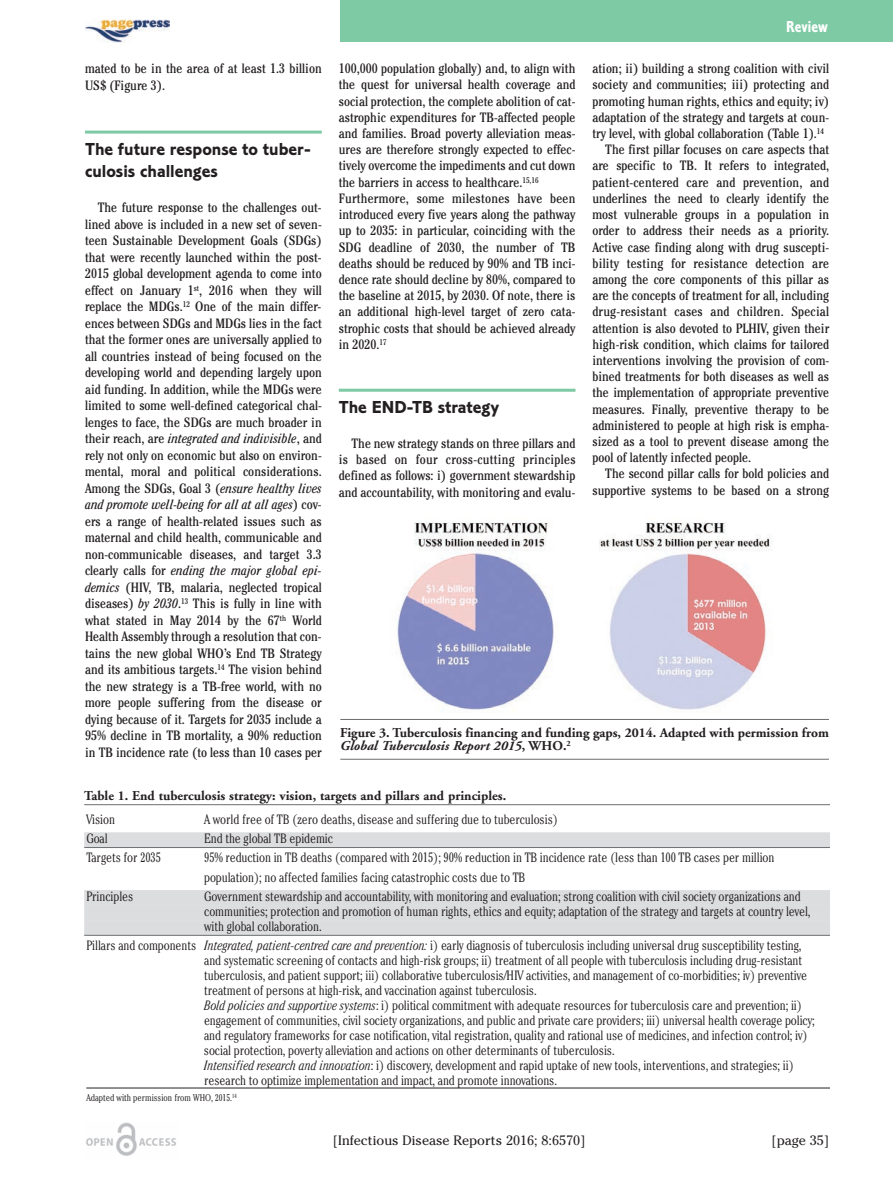
<style>
.page{position:relative;width:893px;height:1191px;background:#fff}
.page>*{position:absolute;margin:0;border:0;box-sizing:border-box;transform-origin:0 0}
.t1{font:18px/21.9px "Corinthian Bold Plain";color:#231f20}
.t2{font:16.5px "Corinthian Bold Condensed Plain";color:#fff}
.t3{font:condensed 13.5px/16.5px "Cheltenham";color:#231f20}
.t4{font:300 condensed 13.5px/15px "Cheltenham";letter-spacing:-.01em;color:#231f20}
.t5{font:700 13.5px/13.5px "Adobe Garamond";color:#231f20}
.t6{font:13.5px "Cheltenham";color:#231f20}
.t7{font:300 condensed 9.75px "Cheltenham";color:#231f20}
.s1{font-style:italic}
</style>
<div class="page">
<hr style="left:85px;top:131px;width:237px;height:3px;background:#7dcaa4">
<hr style="left:339px;top:389px;width:236px;height:3px;background:#7dcaa4">
<div style="left:340px;top:0;width:553px;height:42px;background:#7dcaa4"></div>
<img style="left:86px;top:1123px;width:90px;height:33px">
<img style="left:85px;top:19px;width:85px;height:24px">
<hr style="left:84px;top:804px;width:746px;height:1px;background:#6c6d70">
<div style="left:84px;top:832px;width:746px;height:15px;background:#dcdddf"></div>
<hr style="left:84px;top:847px;width:746px;height:1px;background:#6c6d70">
<div style="left:84px;top:890px;width:746px;height:15px;background:#dcdddf"></div>
<div style="left:84px;top:905px;width:746px;height:15px;background:#dcdddf"></div>
<div style="left:84px;top:920px;width:746px;height:15px;background:#dcdddf"></div>
<hr style="left:84px;top:935px;width:746px;height:1px;background:#6c6d70">
<hr style="left:86px;top:1087px;width:744px;height:1px;background:#231f20">
<hr style="left:340px;top:719px;width:489px;height:1px;background:#6c6d70">
<hr style="left:340px;top:759px;width:489px;height:1px;background:#6c6d70">
<img style="left:397px;top:522px;width:375px;height:188px">
<p class="t3" style="left:85px;top:62px;width:238px">mated to be in the area of at least 1.3 billion<br>US$ (Figure 3).</p>
<h1 class="t1" style="left:85px;top:140px;width:227px">The future response to tuber&shy;culosis challenges</h1>
<p class="t3" style="left:85px;top:201px;width:238px;text-align:justify;text-indent:13px">The future response to the challenges out&shy;lined above is included in a new set of seven&shy;teen Sustainable Development Goals (SDGs) that were recently launched within the post-2015 global development agenda to come into effect on January 1<sup>st</sup>, 2016 when they will replace the MDGs.<sup>12</sup> One of the main differ&shy;ences between SDGs and MDGs lies in the fact that the former ones are universally applied to all countries instead of being focused on the developing world and depending largely upon aid funding. In addition, while the MDGs were limited to some well-defined categorical chal&shy;lenges to face, the SDGs are much broader in their reach, are <span class="s1">integrated and indivisible</span>, and rely not only on economic but also on environ&shy;mental, moral and political considerations.<br>Among the SDGs, Goal 3 (<span class="s1">ensure healthy lives and promote well-being for all at all ages</span>) cov&shy;ers a range of health-related issues such as maternal and child health, communicable and non-communicable diseases, and target 3.3 clearly calls for <span class="s1">ending the major global epi&shy;demics</span> (HIV, TB, malaria, neglected tropical diseases) <span class="s1">by 2030</span>.<sup>13</sup> This is fully in line with what stated in May 2014 by the 67<sup>th</sup> World Health Assembly through a resolution that con&shy;tains the new global WHO’s End TB Strategy and its ambitious targets.<sup>14</sup> The vision behind the new strategy is a TB-free world, with no more people suffering from the disease or dying because of it. Targets for 2035 include a 95% decline in TB mortality, a 90% reduction in TB incidence rate (to less than 10 cases per</p>
<p class="t3" style="left:339px;top:62px;width:238px">100,000 population globally) and, to align with the quest for universal health coverage and social protection, the complete abolition of cat&shy;astrophic expenditures for TB-affected people and families. Broad poverty alleviation meas&shy;ures are therefore strongly expected to effec&shy;tively overcome the impediments and cut down the barriers in access to healthcare.<sup>15,16<br></sup>Furthermore, some milestones have been introduced every five years along the pathway up to 2035: in particular, coinciding with the SDG deadline of 2030, the number of TB deaths should be reduced by 90% and TB inci&shy;dence rate should decline by 80%, compared to the baseline at 2015, by 2030. Of note, there is an additional high-level target of zero cata&shy;strophic costs that should be achieved already in 2020.<sup>17</sup></p>
<h1 class="t1" style="left:339px;top:398px;width:162px">The END-TB strategy</h1>
<p class="t3" style="left:339px;top:436px;width:238px;text-align:justify;text-indent:13px">The new strategy stands on three pillars and is based on four cross-cutting principles defined as follows: i) government stewardship and accountability, with monitoring and evalu-</p>
<p class="t2" style="left:786px;top:21px;width:43px">Review</p>
<p class="t3" style="left:592px;top:62px;width:238px">ation; ii) building a strong coalition with civil</p>
<p class="t3" style="left:592px;top:78px;width:238px">society and communities; iii) protecting and</p>
<p class="t3" style="left:592px;top:94px;width:238px">promoting human rights, ethics and equity; iv)</p>
<p class="t3" style="left:592px;top:110px;width:238px">adaptation of the strategy and targets at coun-</p>
<p class="t3" style="left:592px;top:126px;width:233px">try level, with global collaboration (Table 1).<sup>14</sup></p>
<p class="t3" style="left:605px;top:143px;width:225px">The first pillar focuses on care aspects that</p>
<p class="t3" style="left:592px;top:159px;width:238px">are specific to TB. It refers to integrated,</p>
<p class="t3" style="left:592px;top:175px;width:238px">patient-centered care and prevention, and</p>
<p class="t3" style="left:592px;top:191px;width:238px">underlines the need to clearly identify the</p>
<p class="t3" style="left:592px;top:207px;width:238px">most vulnerable groups in a population in</p>
<p class="t3" style="left:592px;top:224px;width:238px">order to address their needs as a priority.</p>
<p class="t3" style="left:592px;top:240px;width:238px">Active case finding along with drug suscepti-</p>
<p class="t3" style="left:592px;top:256px;width:238px">bility testing for resistance detection are</p>
<p class="t3" style="left:592px;top:272px;width:238px">among the core components of this pillar as</p>
<p class="t3" style="left:592px;top:288px;width:238px">are the concepts of treatment for all, including</p>
<p class="t3" style="left:592px;top:305px;width:238px">drug-resistant cases and children. Special</p>
<p class="t3" style="left:592px;top:321px;width:238px">attention is also devoted to PLHIV, given their</p>
<p class="t3" style="left:592px;top:337px;width:238px">high-risk condition, which claims for tailored</p>
<p class="t3" style="left:592px;top:353px;width:238px">interventions involving the provision of com-</p>
<p class="t3" style="left:592px;top:369px;width:238px">bined treatments for both diseases as well as</p>
<p class="t3" style="left:592px;top:386px;width:238px">the implementation of appropriate preventive</p>
<p class="t3" style="left:592px;top:402px;width:238px">measures. Finally, preventive therapy to be</p>
<p class="t3" style="left:592px;top:418px;width:238px">administered to people at high risk is empha-</p>
<p class="t3" style="left:592px;top:434px;width:238px">sized as a tool to prevent disease among the</p>
<p class="t3" style="left:592px;top:450px;width:160px">pool of latently infected people.</p>
<p class="t3" style="left:605px;top:467px;width:225px">The second pillar calls for bold policies and</p>
<p class="t3" style="left:592px;top:483px;width:238px">supportive systems to be based on a strong</p>
<p class="t5" style="left:340px;top:727px;width:490px">Figure 3. Tuberculosis financing and funding gaps, 2014. Adapted with permission from<br><span class="s1">Global Tuberculosis Report 2015</span>, WHO.<sup>2</sup></p>
<p class="t5" style="left:84px;top:790px;width:424px">Table 1. End tuberculosis strategy: vision, targets and pillars and principles.</p>
<p class="t4" style="left:86px;top:813px;width:30px">Vision</p>
<p class="t4" style="left:204px;top:813px;width:355px">A world free of TB (zero deaths, disease and suffering due to tuberculosis)</p>
<p class="t4" style="left:86px;top:832px;width:23px">Goal</p>
<p class="t4" style="left:204px;top:832px;width:130px">End the global TB epidemic</p>
<p class="t4" style="left:86px;top:851px;width:76px">Targets for 2035</p>
<p class="t4" style="left:204px;top:849px;width:572px;line-height:19.2px">95% reduction in TB deaths (compared with 2015); 90% reduction in TB incidence rate (less than 100 TB cases per million population); no affected families facing catastrophic costs due to TB</p>
<p class="t4" style="left:86px;top:890px;width:48px">Principles</p>
<p class="t4" style="left:204px;top:890px;width:608px">Government stewardship and accountability, with monitoring and evaluation; strong coalition with civil society organizations and communities; protection and promotion of human rights, ethics and equity; adaptation of the strategy and targets at country level, with global collaboration.</p>
<p class="t4" style="left:204px;top:939px;width:612px;text-indent:-118px">Pillars and components <span class="s1">Integrated, patient-centred care and prevention:</span> i) early diagnosis of tuberculosis including universal drug susceptibility testing, and systematic screening of contacts and high-risk groups; ii) treatment of all people with tuberculosis including drug-resistant tuberculosis, and patient support; iii) collaborative tuberculosis/HIV activities, and management of co-morbidities; iv) preventive treatment of persons at high-risk, and vaccination against tuberculosis.<br><span class="s1">Bold policies and supportive systems</span>: i) political commitment with adequate resources for tuberculosis care and prevention; ii) engagement of communities, civil society organizations, and public and private care providers; iii) universal health coverage policy; and regulatory frameworks for case notification, vital registration, quality and rational use of medicines, and infection control; iv) social protection, poverty alleviation and actions on other determinants of tuberculosis.<br><span class="s1">Intensified research and innovation</span>: i) discovery, development and rapid uptake of new tools, interventions, and strategies; ii) research to optimize implementation and impact, and promote innovations.</p>
<p class="t7" style="left:86px;top:1094px;width:152px">Adapted with permission from WHO, 2015.<sup>14</sup></p>
<p class="t6" style="left:333px;top:1132px;width:254px">[Infectious Disease Reports 2016; 8:6570]</p>
<p class="t6" style="left:771px;top:1132px;width:59px">[page 35]</p>
</div>
